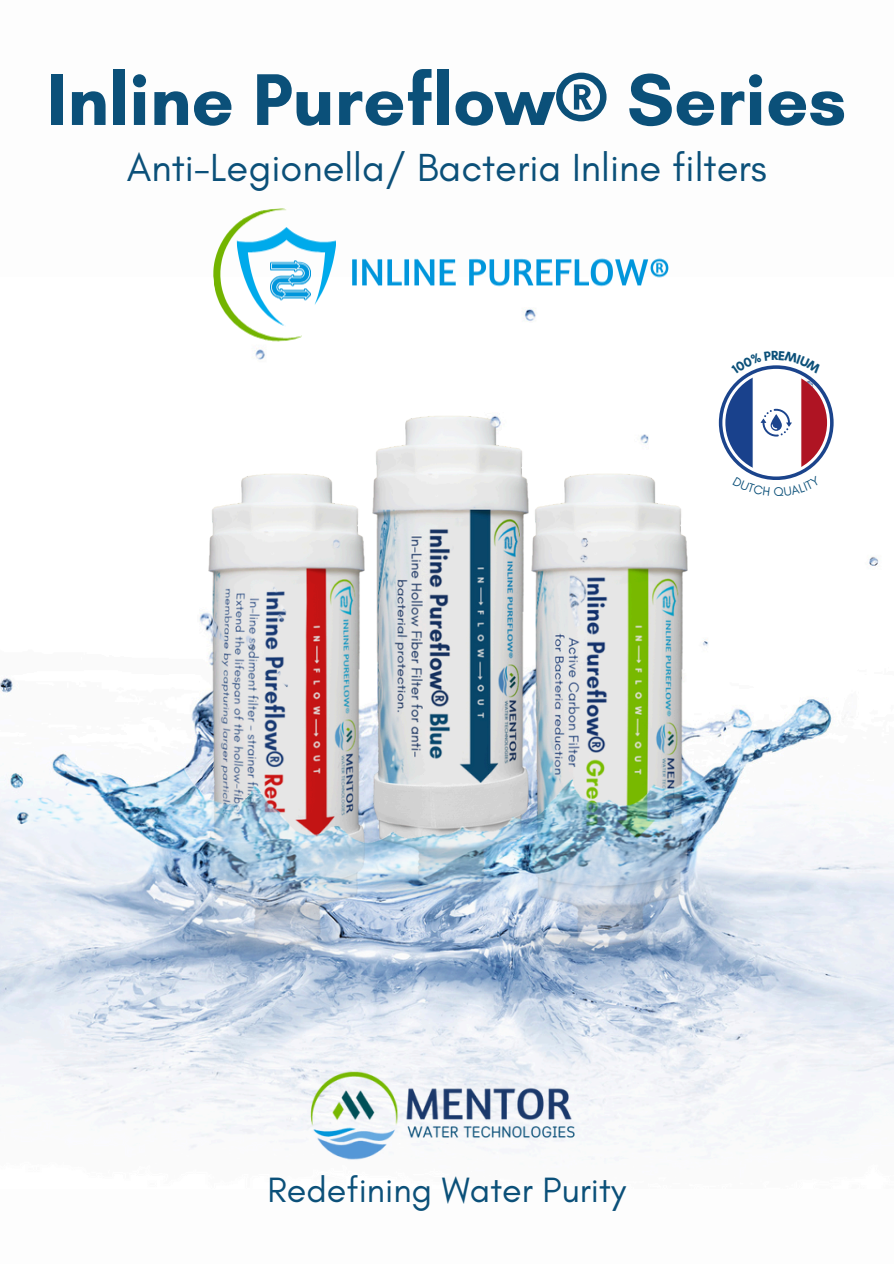
<style>
.page{position:relative;width:894px;height:1264px;background:#fff}
.page>*{position:absolute;margin:0;border:0;box-sizing:border-box;transform-origin:0 0}
.t1{font:700 74.55px "Glacial Indifference";color:#0b5079}
.t2{font:39.9px "Glacial Indifference";color:#0b5079}
.t3{font:35.85px "Glacial Indifference";color:#0b5079}
</style>
<div class="page">
<img style="left:0;top:415px;width:893px;height:744px">
<img style="left:170px;top:415px;width:126px;height:591px">
<img style="left:296px;top:415px;width:422px;height:591px">
<img style="left:325px;top:415px;width:243px;height:534px">
<img style="left:213px;top:208px;width:456px;height:152px">
<img style="left:305px;top:1070px;width:283px;height:90px">
<svg style="left:718px;top:365px;width:115px;height:131px"></svg>
<p class="t1" style="left:47px;top:54px;width:800px">Inline Pureflow® Series</p>
<p class="t2" style="left:127px;top:143px;width:641px">Anti-Legionella/ Bacteria Inline filters</p>
<p class="t3" style="left:267px;top:1168px;width:360px">Redefining Water Purity</p>
</div>
